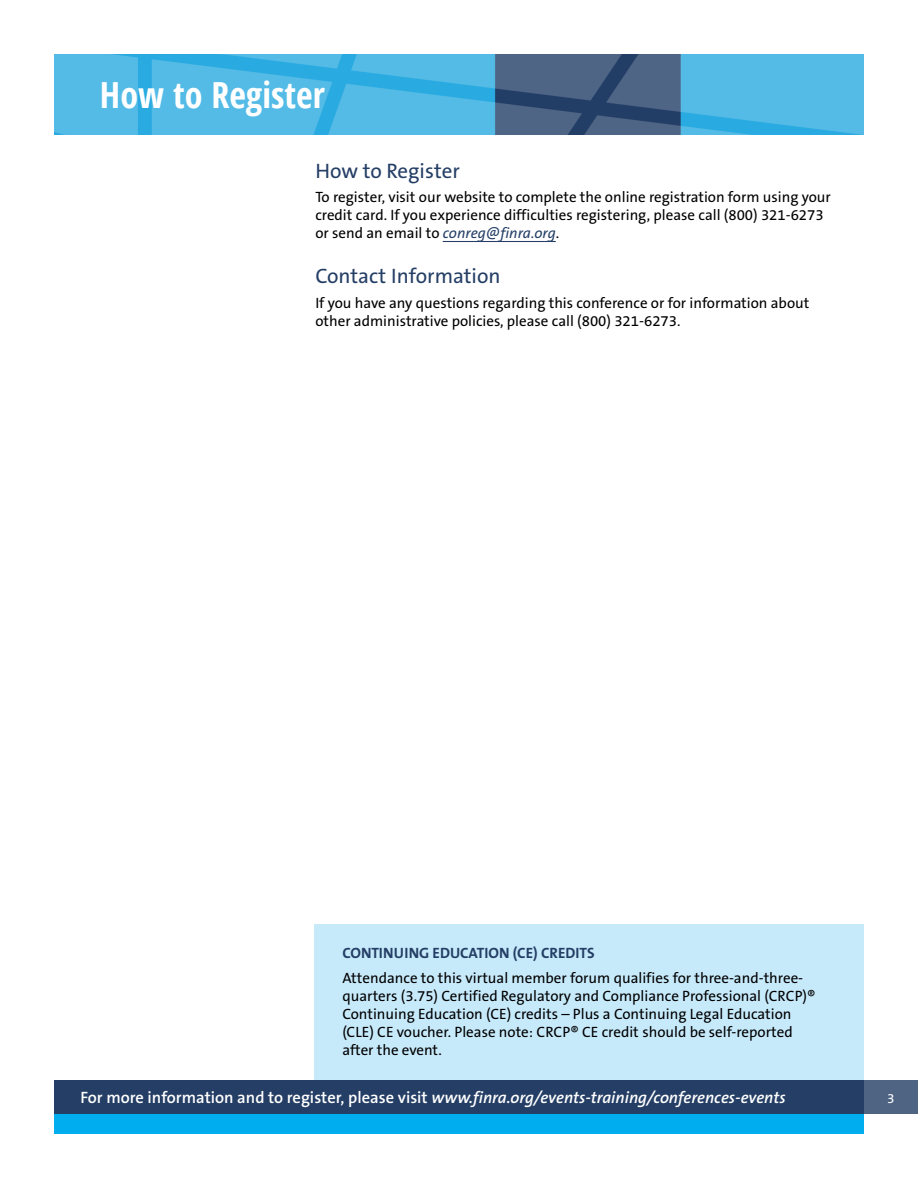
<style>
.page{position:relative;width:918px;height:1188px;background:#fff}
.page>*{position:absolute;margin:0;border:0;box-sizing:border-box;transform-origin:0 0}
.t1{font:700 36px "Open Sans Condensed";color:#fff}
.t2{font:21px "The Sans B5 Plain";color:#243e65}
.t3{font:italic 600 16.5px "The Sans B6";color:#fff}
.t4{font:15px/18px "The Sans B5 Plain";color:#000}
.t5{font:700 15px "The Sans B7";color:#243e65}
.t6{font:13.5px "The Sans B5 Plain";color:#fff}
.s1{font-style:italic;color:#243e65}
.s2{font-style:normal}
</style>
<div class="page">
<div style="left:54px;top:1080px;width:810px;height:54px;background:#00aeef"></div>
<div style="left:864px;top:1080px;width:54px;height:34px;background:#4f6483"></div>
<div style="left:54px;top:1080px;width:810px;height:34px;background:#243e65"></div>
<img style="left:54px;top:54px;width:810px;height:81px">
<div style="left:314px;top:924px;width:550px;height:156px;background:#c7eafb"></div>
<hr style="left:443px;top:241px;width:113px;height:1px;background:#243e65">
<h1 class="t1" style="left:100px;top:70px;width:226px">How to Register</h1>
<h2 class="t2" style="left:315px;top:159px;width:146px">How to Register</h2>
<p class="t4" style="left:315px;top:189px;width:517px">To register, visit our website to complete the online registration form using your credit card. If you experience difficulties registering, please call (800) 321-6273 or send an email to <span class="s1">conreg@finra.org</span>.</p>
<h2 class="t2" style="left:315px;top:265px;width:187px">Contact Information</h2>
<p class="t4" style="left:315px;top:294px;width:496px">If you have any questions regarding this conference or for information about other administrative policies, please call (800) 321-6273.</p>
<p class="t5" style="left:342px;top:945px;width:254px">CONTINUING EDUCATION (CE) CREDITS</p>
<p class="t4" style="left:342px;top:969px;width:475px">Attendance to this virtual member forum qualifies for three-and-three&shy;quarters (3.75) Certified Regulatory and Compliance Professional (CRCP)® Continuing Education (CE) credits – Plus a Continuing Legal Education (CLE) CE voucher. Please note: CRCP® CE credit should be self-reported after the event.</p>
<p class="t3" style="left:81px;top:1089px;width:707px"><span class="s2">For more information and to register, please visit</span> www.finra.org/events-training/conferences-events</p>
<p class="t6" style="left:887px;top:1091px;width:9px">3</p>
</div>
